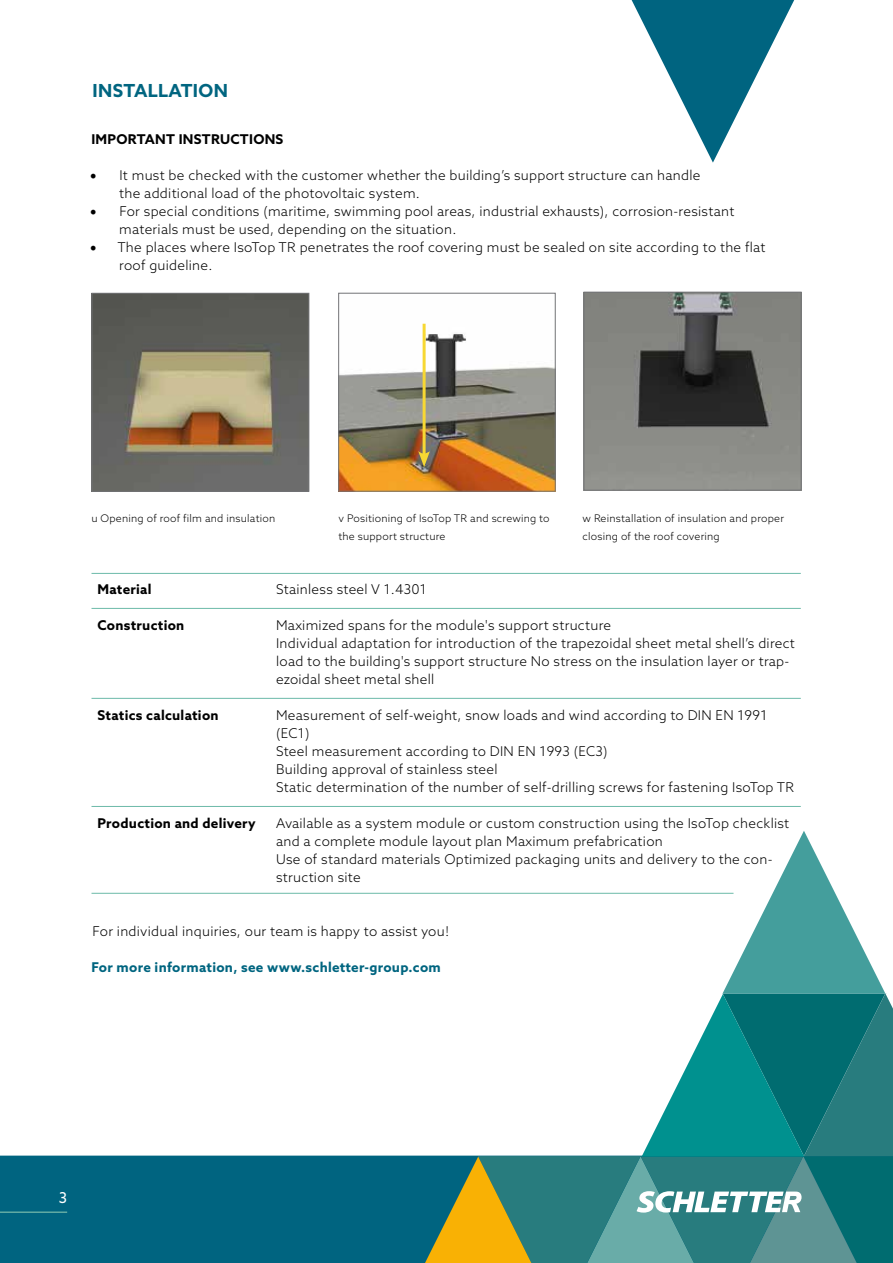
<style>
.page{position:relative;width:893px;height:1263px;background:#fff}
.page>*{position:absolute;margin:0;border:0;box-sizing:border-box;transform-origin:0 0}
.t1{font:700 18px "Azo Sans";letter-spacing:.02em;color:#006580}
.t2{font:15px "Azo Sans";color:#fff}
.t3{font:300 13.5px/18px "Azo Sans";letter-spacing:.02em;color:#000}
.t4{font:700 13.5px "Azo Sans";letter-spacing:.02em;color:#000}
.t5{font:700 13.5px "Azo Sans";letter-spacing:.02em;color:#006580}
.t6{font:300 10.5px/18px "Azo Sans";letter-spacing:.02em;color:#000}
.s1{font-family:"Minion Pro";font-weight:400;font-size:18px}
</style>
<div class="page">
<div style="left:0;top:1155px;width:419px;height:108px;background:#006480"></div>
<hr style="left:0;top:1212px;width:67px;height:1px;background:#93cdb5">
<svg style="left:419px;top:831px;width:474px;height:432px"></svg>
<svg style="left:631px;top:0;width:164px;height:163px"></svg>
<img style="left:340px;top:323px;width:214px;height:167px">
<div style="left:338px;top:293px;width:218px;height:199px;border:1px solid #727376"></div>
<img style="left:94px;top:295px;width:213px;height:195px">
<div style="left:92px;top:293px;width:217px;height:199px;border:1px solid #727376"></div>
<hr style="left:423px;top:324px;width:3px;height:133px;background:#f7d833">
<svg style="left:418px;top:451px;width:12px;height:16px"></svg>
<img style="left:586px;top:294px;width:213px;height:194px">
<div style="left:584px;top:292px;width:217px;height:198px;border:1px solid #727376"></div>
<hr style="left:92px;top:573px;width:709px;height:1px;background:#6cbaa9">
<hr style="left:92px;top:608px;width:709px;height:1px;background:#6cbaa9">
<hr style="left:92px;top:698px;width:709px;height:1px;background:#6cbaa9">
<hr style="left:92px;top:806px;width:709px;height:1px;background:#6cbaa9">
<hr style="left:92px;top:893px;width:641px;height:1px;background:#6cbaa9">
<h1 class="t1" style="left:93px;top:78px;width:137px">INSTALLATION</h1>
<p class="t4" style="left:91px;top:130px;width:193px">IMPORTANT INSTRUCTIONS</p>
<p class="t3" style="left:119px;top:166px;width:583px;text-indent:-29px"><span class="s1">•</span> It must be checked with the customer whether the building’s support structure can handle the additional load of the photovoltaic system.</p>
<p class="t3" style="left:119px;top:202px;width:617px;text-indent:-29px"><span class="s1">•</span> For special conditions (maritime, swimming pool areas, industrial exhausts), corrosion-resistant materials must be used, depending on the situation.</p>
<p class="t3" style="left:119px;top:238px;width:648px;text-indent:-29px"><span class="s1">•</span> The places where IsoTop TR penetrates the roof covering must be sealed on site according to the flat roof guideline.</p>
<p class="t6" style="left:91px;top:509px;width:185px">u Opening of roof film and insulation</p>
<p class="t6" style="left:338px;top:509px;width:213px">v Positioning of IsoTop TR and screwing to the support structure</p>
<p class="t6" style="left:583px;top:509px;width:203px">w Reinstallation of insulation and proper closing of the roof covering</p>
<p class="t4" style="left:97px;top:580px;width:55px">Material</p>
<p class="t3" style="left:276px;top:580px;width:152px">Stainless steel V 1.4301</p>
<p class="t4" style="left:97px;top:616px;width:88px">Construction</p>
<p class="t3" style="left:276px;top:616px;width:520px">Maximized spans for the module's support structure<br>Individual adaptation for introduction of the trapezoidal sheet metal shell’s direct load to the building's support structure No stress on the insulation layer or trap&shy;ezoidal sheet metal shell</p>
<p class="t4" style="left:97px;top:706px;width:123px">Statics calculation</p>
<p class="t3" style="left:276px;top:706px;width:519px">Measurement of self-weight, snow loads and wind according to DIN EN 1991 (EC1)<br>Steel measurement according to DIN EN 1993 (EC3)<br>Building approval of stainless steel<br>Static determination of the number of self-drilling screws for fastening IsoTop TR</p>
<p class="t4" style="left:97px;top:814px;width:160px">Production and delivery</p>
<p class="t3" style="left:276px;top:814px;width:515px">Available as a system module or custom construction using the IsoTop checklist and a complete module layout plan Maximum prefabrication<br>Use of standard materials Optimized packaging units and delivery to the con&shy;struction site</p>
<p class="t3" style="left:92px;top:922px;width:358px">For individual inquiries, our team is happy to assist you!</p>
<p class="t5" style="left:91px;top:958px;width:351px">For more information, see www.schletter-group.com</p>
<p class="t2" style="left:59px;top:1187px;width:10px">3</p>
</div>
